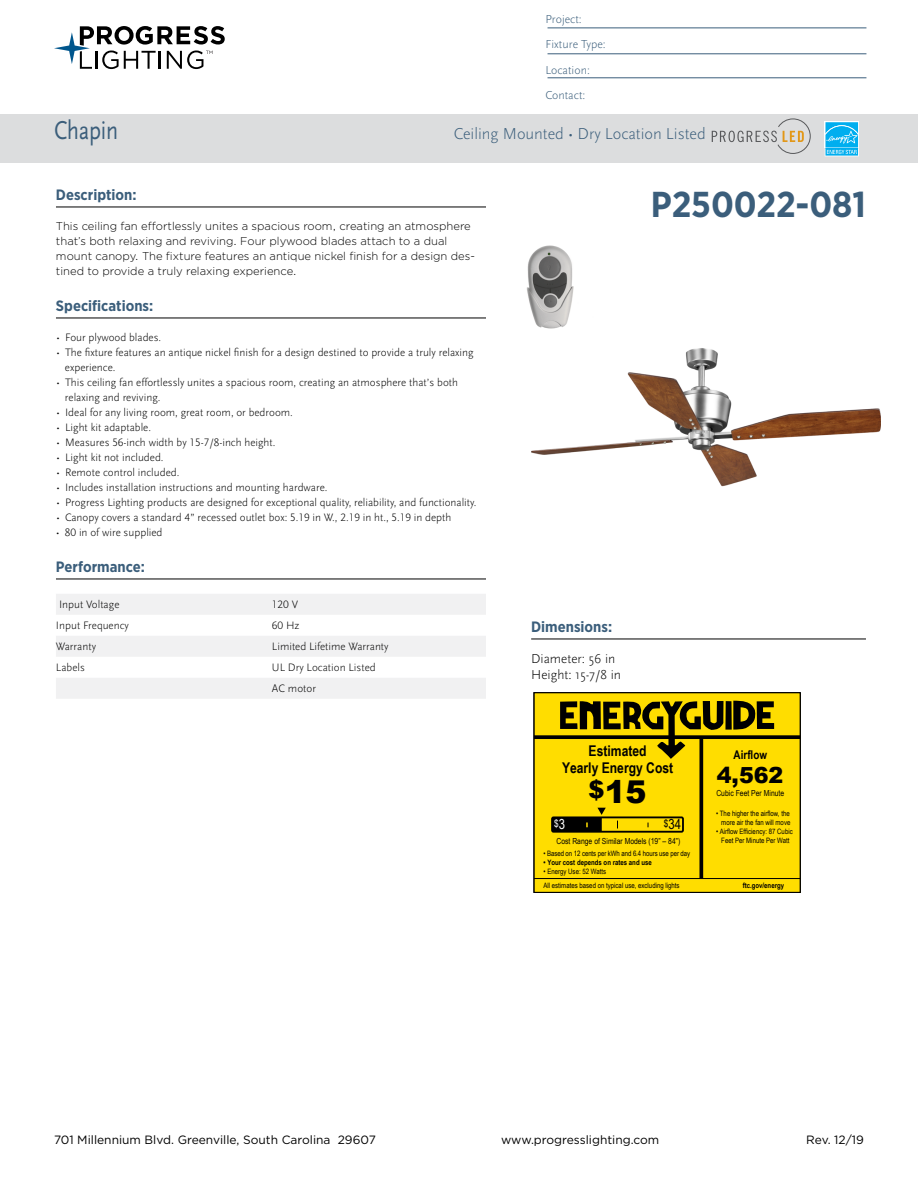
<style>
.page{position:relative;width:918px;height:1188px;background:#fff}
.page>*{position:absolute;margin:0;border:0;box-sizing:border-box;transform-origin:0 0}
.t1{font:700 36px "Gotham Narrow";color:#3b5e7b}
.t2{font:900 31.5px "Arial";color:#000}
.t3{font:27px "Scala Sans Pro";letter-spacing:-.01em;color:#3b5e7b;scale:.82 1}
.t4{font:900 22.2px "Arial";color:#000}
.t5{font:300 16.5px "Scala Sans Pro";color:#3b5e7b}
.t6{font:700 15px "Gotham Narrow";color:#3b5e7b}
.t7{font:700 14.85px/16.6px "Arial Narrow";color:#000;text-align:center}
.t8{font:13.8px "Arial Narrow";color:#000}
.t9{font:300 13.5px/16.2px "Scala Sans Pro";color:#000}
.t10{font:12px "Gotham";color:#000}
.t11{font:300 12px/25.5px "Scala Sans Pro";color:#3b5e7b}
.t12{font:700 12px "Arial Narrow";color:#000}
.t13{font:300 11.25px/15px "Scala Sans Pro";color:#000}
.t14{font:300 11.25px/15px "Gotham";color:#000}
.t15{font:10.2px "Arial Narrow";color:#fff}
.t16{font:8.25px "Arial Narrow";color:#000}
.t17{font:7.35px/8.2px "Arial Narrow";color:#000;text-align:right}
.t18{font:700 7.35px "Arial Narrow";color:#000}
.s1{font-size:24px}
.s2{font-size:13.8px}
.s3{font-size:10.2px}
</style>
<div class="page">
<svg style="left:54px;top:26px;width:171px;height:43px"></svg>
<img style="left:531px;top:348px;width:349px;height:139px">
<hr style="left:56px;top:207px;width:430px;height:1px;background:#000">
<hr style="left:56px;top:318px;width:430px;height:1px;background:#000">
<hr style="left:56px;top:579px;width:430px;height:1px;background:#000">
<div style="left:56px;top:594px;width:430px;height:21px;background:#f1f1f2"></div>
<div style="left:56px;top:636px;width:430px;height:21px;background:#f1f1f2"></div>
<div style="left:56px;top:678px;width:430px;height:21px;background:#f1f1f2"></div>
<hr style="left:531px;top:639px;width:335px;height:1px;background:#000">
<div style="left:0;top:114px;width:918px;height:49px;background:#dcddde"></div>
<svg style="left:712px;top:119px;width:98px;height:35px"></svg>
<div style="left:825px;top:121px;width:34px;height:27px;background:#fff"></div>
<svg style="left:825px;top:122px;width:34px;height:34px"></svg>
<img style="left:526px;top:245px;width:48px;height:84px">
<hr style="left:548px;top:28px;width:318px;height:1px;background:#3b5e7b">
<hr style="left:548px;top:54px;width:318px;height:1px;background:#3b5e7b">
<hr style="left:548px;top:78px;width:318px;height:1px;background:#3b5e7b">
<div style="left:534px;top:693px;width:266px;height:200px;background:#fd0"></div>
<svg style="left:535px;top:735px;width:264px;height:4px"></svg>
<hr style="left:534px;top:878px;width:266px;height:1px;background:#000">
<div style="left:551px;top:816px;width:133px;height:17px;border:2px solid #000"></div>
<svg style="left:552px;top:808px;width:54px;height:23px"></svg>
<svg style="left:699px;top:759px;width:4px;height:119px"></svg>
<svg style="left:560px;top:701px;width:214px;height:58px"></svg>
<div style="left:533px;top:692px;width:268px;height:201px;border:1px solid #000"></div>
<p class="t11" style="left:545px;top:6px;width:62px">Project:<br>Fixture Type:<br>Location:<br>Contact:</p>
<h3 class="t3" style="left:54px;top:114px;width:80px">Chapin</h3>
<h3 class="t5" style="left:454px;top:124px;width:254px">Ceiling Mounted • Dry Location Listed</h3>
<h3 class="t6" style="left:56px;top:185px;width:82px">Description:</h3>
<p class="t14" style="left:56px;top:218px;width:421px">This ceiling fan effortlessly unites a spacious room, creating an atmosphere that’s both relaxing and reviving. Four plywood blades attach to a dual mount canopy. The fixture features an antique nickel finish for a design des&shy;tined to provide a truly relaxing experience.</p>
<h3 class="t6" style="left:56px;top:296px;width:99px">Specifications:</h3>
<p class="t13" style="left:56px;top:330px;width:107px">• Four plywood blades.</p>
<p class="t13" style="left:65px;top:345px;width:410px;text-indent:-9px">• The fixture features an antique nickel finish for a design destined to provide a truly relaxing experience.</p>
<p class="t13" style="left:65px;top:375px;width:395px;text-indent:-9px">• This ceiling fan effortlessly unites a spacious room, creating an atmosphere that’s both relaxing and reviving.</p>
<p class="t13" style="left:56px;top:405px;width:238px">• Ideal for any living room, great room, or bedroom.</p>
<p class="t13" style="left:56px;top:420px;width:96px">• Light kit adaptable.</p>
<p class="t13" style="left:56px;top:435px;width:221px">• Measures 56-inch width by 15-7/8-inch height.</p>
<p class="t13" style="left:56px;top:450px;width:109px">• Light kit not included.</p>
<p class="t13" style="left:56px;top:465px;width:125px">• Remote control included.</p>
<p class="t13" style="left:56px;top:480px;width:273px">• Includes installation instructions and mounting hardware.</p>
<p class="t13" style="left:56px;top:495px;width:422px">• Progress Lighting products are designed for exceptional quality, reliability, and functionality.</p>
<p class="t13" style="left:56px;top:510px;width:397px">• Canopy covers a standard 4” recessed outlet box: 5.19 in W., 2.19 in ht., 5.19 in depth</p>
<p class="t13" style="left:56px;top:525px;width:108px">• 80 in of wire supplied</p>
<h3 class="t6" style="left:56px;top:557px;width:90px">Performance:</h3>
<p class="t13" style="left:59px;top:597px;width:62px">Input Voltage</p>
<p class="t13" style="left:272px;top:597px;width:28px">120 V</p>
<p class="t13" style="left:56px;top:618px;width:74px">Input Frequency</p>
<p class="t13" style="left:272px;top:618px;width:29px">60 Hz</p>
<p class="t13" style="left:56px;top:639px;width:42px">Warranty</p>
<p class="t13" style="left:272px;top:639px;width:118px">Limited Lifetime Warranty</p>
<p class="t13" style="left:56px;top:660px;width:30px">Labels</p>
<p class="t13" style="left:272px;top:657px;width:105px;line-height:21px">UL Dry Location Listed<br>AC motor</p>
<h1 class="t1" style="left:651px;top:181px;width:217px">P250022-081</h1>
<h3 class="t6" style="left:531px;top:617px;width:83px">Dimensions:</h3>
<p class="t9" style="left:531px;top:651px;width:91px">Diameter: 56 in<br>Height: 15-7/8 in</p>
<h3 class="t7" style="left:562px;top:742px;width:113px">Estimated<br>Yearly Energy Cost</h3>
<h2 class="t2" style="left:589px;top:769px;width:59px"><span class="s1">$</span>15</h2>
<p class="t15" style="left:554px;top:816px;width:12px">$<span class="s2">3</span></p>
<p class="t8" style="left:664px;top:814px;width:19px"><span class="s3">$</span>34</p>
<p class="t16" style="left:556px;top:835px;width:126px">Cost Range of Similar Models (19” – 84”)</p>
<p class="t17" style="left:544px;top:849px;width:148px">• Based on 12 cents per kWh and 6.4 hours use per day</p>
<p class="t18" style="left:544px;top:857px;width:110px">• Your cost depends on rates and use</p>
<p class="t17" style="left:544px;top:867px;width:64px">• Energy Use: 52 Watts</p>
<p class="t17" style="left:543px;top:881px;width:138px">All estimates based on typical use, excluding lights</p>
<p class="t12" style="left:734px;top:746px;width:35px">Airflow</p>
<h3 class="t4" style="left:717px;top:758px;width:68px">4,562</h3>
<p class="t16" style="left:716px;top:787px;width:69px">Cubic Feet Per Minute</p>
<p class="t17" style="left:716px;top:809px;width:76px">• The higher the airflow, the more air the fan will move</p>
<p class="t17" style="left:716px;top:826px;width:78px;line-height:9.3px;text-align:center">• Airflow Efficiency: 87 Cubic<br>Feet Per Minute Per Watt</p>
<p class="t18" style="left:743px;top:880px;width:43px">ftc.gov/energy</p>
<p class="t10" style="left:54px;top:1132px;width:323px">701 Millennium Blvd. Greenville, South Carolina 29607</p>
<p class="t10" style="left:501px;top:1132px;width:160px">www.progresslighting.com</p>
<p class="t10" style="left:806px;top:1132px;width:59px">Rev. 12/19</p>
</div>
